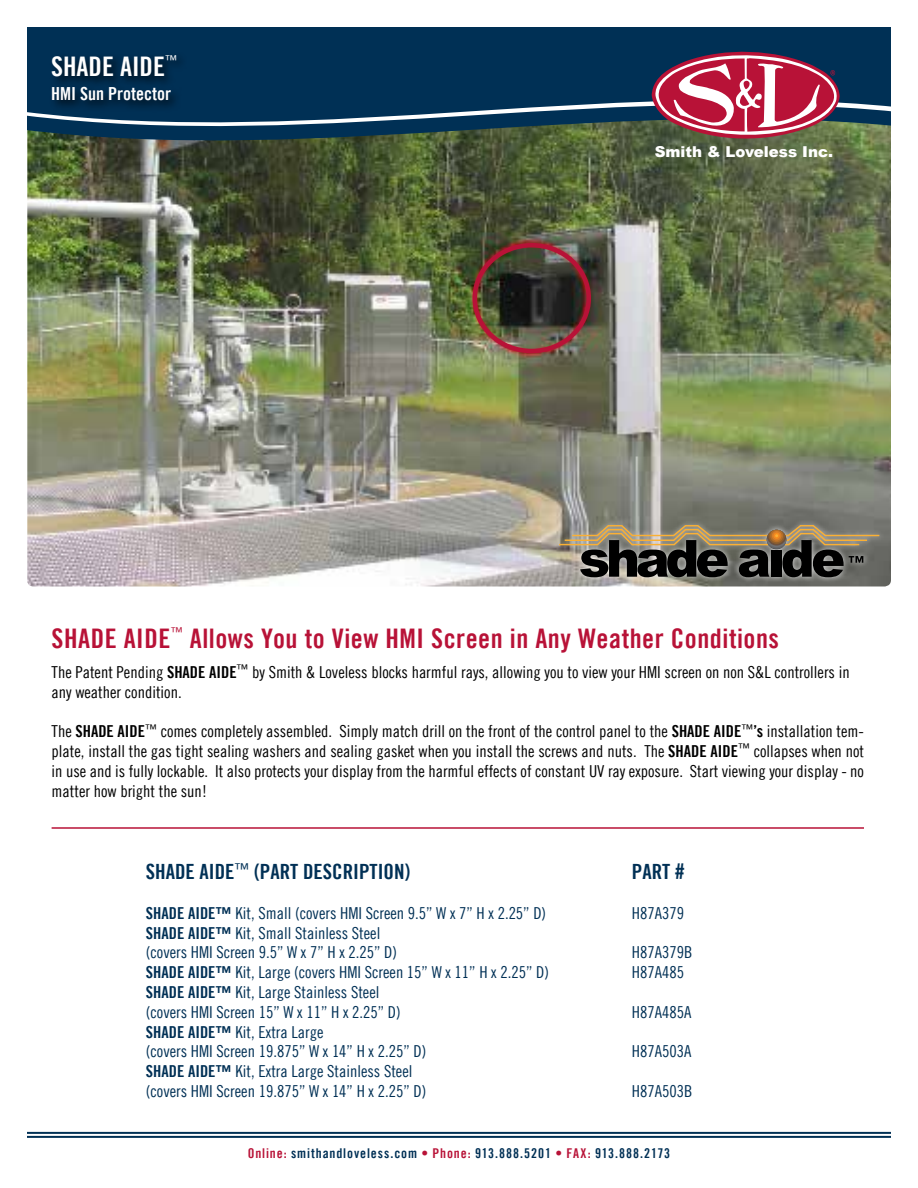
<style>
.page{position:relative;width:918px;height:1188px;background:#fff}
.page>*{position:absolute;margin:0;border:0;box-sizing:border-box;transform-origin:0 0}
.t1{font:27px "Trade Gothic LT Bold Cond Twenty";letter-spacing:.02em;color:#b81237}
.t2{font:27px "Trade Gothic LT Bold Cond Twenty";color:#fff}
.t3{font:21px "Trade Gothic LT Bold Cond Twenty";color:#003055}
.t4{font:18px "Trade Gothic LT Bold Cond Twenty";color:#fff}
.t5{font:16.5px/19.8px "Trade Gothic LT Cond Eighteen";color:#000}
.t6{font:16.5px/19.8px "Trade Gothic LT Cond Eighteen";color:#003055}
.t7{font:900 15px "Arial";color:#fff}
.t8{font:13.5px "Trade Gothic LT Bold Cond Twenty";letter-spacing:.065em;color:#003055}
.t9{font:12.3px "Trade Gothic LT Cond Eighteen";color:#fff}
.t10{font:12.3px "Trade Gothic LT Cond Eighteen";color:#b81237}
.s1{font-family:"Trade Gothic LT Bold Cond Twenty"}
.s2{color:#b81237}
</style>
<div class="page">
<img style="left:27px;top:145px;width:864px;height:442px">
<div style="left:27px;top:27px;width:864px;height:118px;background:#003055"></div>
<svg style="left:27px;top:47px;width:864px;height:97px;background:#37455c"></svg>
<hr style="left:27px;top:1132px;width:864px;height:2px;background:#003055">
<hr style="left:27px;top:1136px;width:864px;height:2px;background:#003055">
<div style="left:49px;top:51px;width:140px;height:62px;background:#000;opacity:.75"></div>
<div style="left:472px;top:243px;width:119px;height:110px;border:4px solid #b81237;border-radius:50%"></div>
<hr style="left:52px;top:827px;width:812px;height:2px;background:#b81237">
<div style="left:554px;top:519px;width:331px;height:64px;background:#fff;opacity:.75"></div>
<svg style="left:558px;top:524px;width:323px;height:53px;background:#676153"></svg>
<h1 class="t2" style="left:51px;top:50px;width:115px">SHADE AIDE</h1>
<p class="t9" style="left:165px;top:52px;width:14px">™</p>
<p class="t4" style="left:51px;top:83px;width:121px">HMI Sun Protector</p>
<p class="t7" style="left:655px;top:141px;width:180px">Smith &amp; Loveless Inc.</p>
<h1 class="t1" style="left:52px;top:622px;width:120px">SHADE AIDE</h1>
<p class="t10" style="left:171px;top:624px;width:14px">™</p>
<h1 class="t1" style="left:190px;top:622px;width:591px">Allows You to View HMI Screen in Any Weather Conditions</h1>
<p class="t5" style="left:52px;top:662px;width:800px">The Patent Pending <span class="s1">SHADE AIDE</span><sup>™</sup> by Smith &amp; Loveless blocks harmful rays, allowing you to view your HMI screen on non S&amp;L controllers in any weather condition.</p>
<p class="t5" style="left:52px;top:721px;width:814px;text-align:justify">The <span class="s1">SHADE AIDE</span><sup>™</sup> comes completely assembled. Simply match drill on the front of the control panel to the <span class="s1">SHADE AIDE</span><sup>™</sup><span class="s1">’s</span> installation tem&shy;plate, install the gas tight sealing washers and sealing gasket when you install the screws and nuts. The <span class="s1">SHADE AIDE</span><sup>™</sup> collapses when not in use and is fully lockable. It also protects your display from the harmful effects of constant UV ray exposure. Start viewing your display - no matter how bright the sun!</p>
<p class="t3" style="left:146px;top:859px;width:266px">SHADE AIDE<sup>™</sup> (PART DESCRIPTION)</p>
<p class="t3" style="left:632px;top:859px;width:54px">PART #</p>
<p class="t6" style="left:146px;top:903px;width:402px"><span class="s1">SHADE AIDE™</span> Kit, Small (covers HMI Screen 9.5” W x 7” H x 2.25” D)</p>
<p class="t6" style="left:632px;top:903px;width:54px">H87A379</p>
<p class="t6" style="left:146px;top:923px;width:253px"><span class="s1">SHADE AIDE™</span> Kit, Small Stainless Steel (covers HMI Screen 9.5” W x 7” H x 2.25” D)</p>
<p class="t6" style="left:632px;top:942px;width:62px">H87A379B</p>
<p class="t6" style="left:146px;top:962px;width:405px"><span class="s1">SHADE AIDE™</span> Kit, Large (covers HMI Screen 15” W x 11” H x 2.25” D)</p>
<p class="t6" style="left:632px;top:962px;width:54px">H87A485</p>
<p class="t6" style="left:146px;top:982px;width:256px"><span class="s1">SHADE AIDE™</span> Kit, Large Stainless Steel (covers HMI Screen 15” W x 11” H x 2.25” D)</p>
<p class="t6" style="left:632px;top:1002px;width:61px">H87A485A</p>
<p class="t6" style="left:146px;top:1022px;width:282px"><span class="s1">SHADE AIDE™</span> Kit, Extra Large<br>(covers HMI Screen 19.875” W x 14” H x 2.25” D)</p>
<p class="t6" style="left:146px;top:1061px;width:282px"><span class="s1">SHADE AIDE™</span> Kit, Extra Large Stainless Steel (covers HMI Screen 19.875” W x 14” H x 2.25” D)</p>
<p class="t6" style="left:632px;top:1041px;width:61px">H87A503A</p>
<p class="t6" style="left:632px;top:1081px;width:62px">H87A503B</p>
<p class="t8" style="left:248px;top:1145px;width:424px"><span class="s2">Online:</span> smithandloveless.com <span class="s2">• Phone:</span> 913.888.5201 <span class="s2">• FAX:</span> 913.888.2173</p>
</div>
